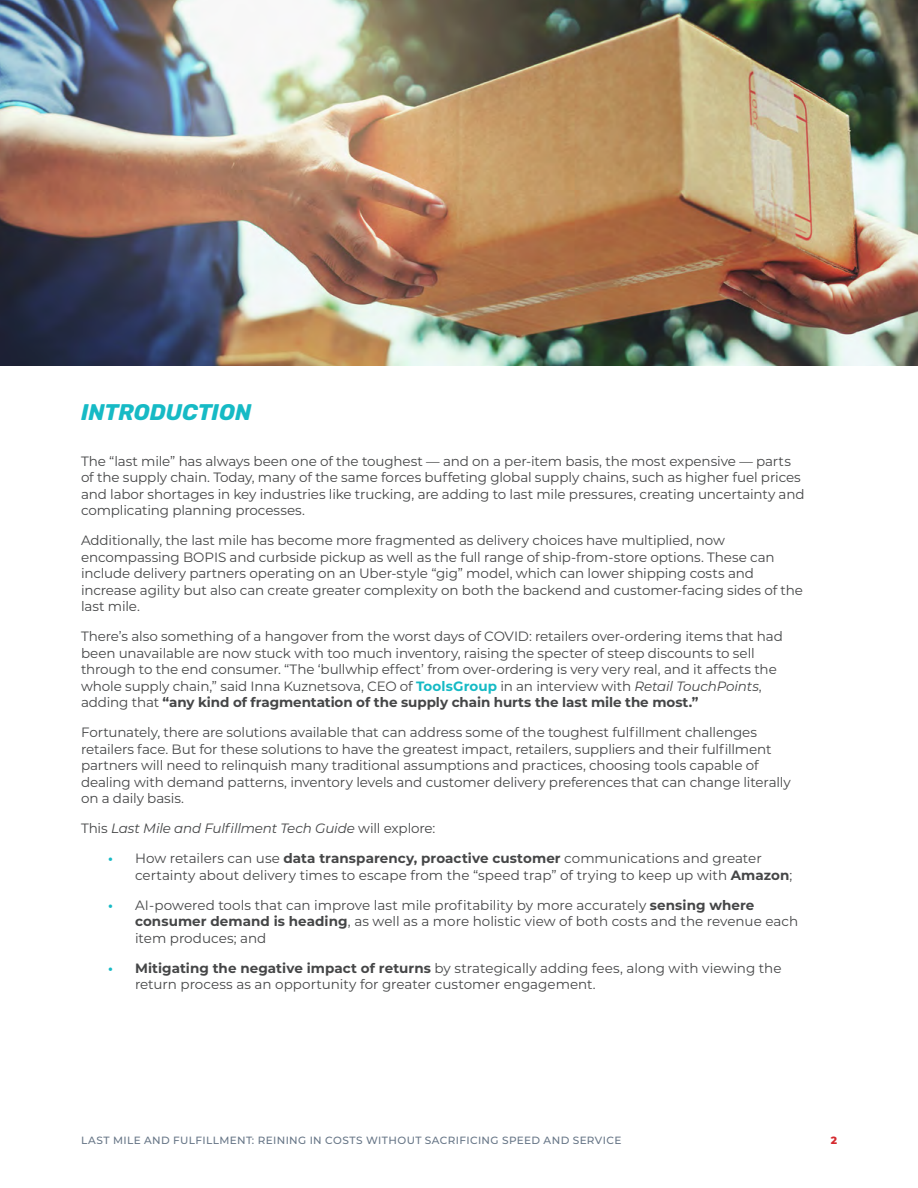
<style>
.page{position:relative;width:918px;height:1188px;background:#fff}
.page>*{position:absolute;margin:0;border:0;box-sizing:border-box;transform-origin:0 0}
.t1{font:italic 700 22.5px "Rubik";color:#16bac5}
.t2{font:13.5px/16.5px "Montserrat";letter-spacing:-.01em;color:#454647}
.t3{font:italic 13.5px "Montserrat";letter-spacing:-.015em;color:#454647}
.t4{font:500 10.5px "Montserrat";letter-spacing:.035em;color:#667586}
.t5{font:800 10.5px "Montserrat";color:#d52a2f}
.s1{font-weight:700;color:#16bac5}
.s2{font-style:italic}
.s3{font-weight:700}
.s4{font-style:normal}
</style>
<div class="page">
<img style="left:0;top:0;width:918px;height:365px">
<h1 class="t1" style="left:81px;top:400px;width:172px">INTRODUCTION</h1>
<p class="t2" style="left:81px;top:452px;width:725px">The “last mile” has always been one of the toughest — and on a per-item basis, the most expensive — parts of the supply chain. Today, many of the same forces buffeting global supply chains, such as higher fuel prices and labor shortages in key industries like trucking, are adding to last mile pressures, creating uncertainty and complicating planning processes.</p>
<p class="t2" style="left:81px;top:532px;width:723px">Additionally, the last mile has become more fragmented as delivery choices have multiplied, now encompassing BOPIS and curbside pickup as well as the full range of ship-from-store options. These can include delivery partners operating on an Uber-style “gig” model, which can lower shipping costs and increase agility but also can create greater complexity on both the backend and customer-facing sides of the last mile.</p>
<p class="t2" style="left:81px;top:628px;width:703px">There’s also something of a hangover from the worst days of COVID: retailers over-ordering items that had been unavailable are now stuck with too much inventory, raising the specter of steep discounts to sell through to the end consumer. “The ‘bullwhip effect’ from over-ordering is very very real, and it affects the whole supply chain,” said Inna Kuznetsova, CEO of <span class="s1">ToolsGroup</span> in an interview with <span class="s2">Retail TouchPoints</span>, adding that <span class="s3">“any kind of fragmentation of the supply chain hurts the last mile the most.”</span></p>
<p class="t2" style="left:81px;top:724px;width:711px">Fortunately, there are solutions available that can address some of the toughest fulfillment challenges retailers face. But for these solutions to have the greatest impact, retailers, suppliers and their fulfillment partners will need to relinquish many traditional assumptions and practices, choosing tools capable of dealing with demand patterns, inventory levels and customer delivery preferences that can change literally on a daily basis.</p>
<p class="t3" style="left:81px;top:819px;width:356px"><span class="s4">This</span> Last Mile and Fulfillment Tech Guide <span class="s4">will explore:</span></p>
<p class="t2" style="left:135px;top:850px;width:659px;text-indent:-27px"><span class="s1">•</span> How retailers can use <span class="s3">data transparency, proactive customer</span> communications and greater certainty about delivery times to escape from the “speed trap” of trying to keep up with <span class="s3">Amazon</span>;</p>
<p class="t2" style="left:135px;top:896px;width:665px;text-indent:-27px"><span class="s1">•</span> AI-powered tools that can improve last mile profitability by more accurately <span class="s3">sensing where consumer demand is heading</span>, as well as a more holistic view of both costs and the revenue each item produces; and</p>
<p class="t2" style="left:135px;top:959px;width:648px;text-indent:-27px"><span class="s1">•</span> <span class="s3">Mitigating the negative impact of returns</span> by strategically adding fees, along with viewing the return process as an opportunity for greater customer engagement.</p>
<p class="t4" style="left:81px;top:1133px;width:542px">LAST MILE AND FULFILLMENT: REINING IN COSTS WITHOUT SACRIFICING SPEED AND SERVICE</p>
<p class="t5" style="left:831px;top:1133px;width:8px">2</p>
</div>
